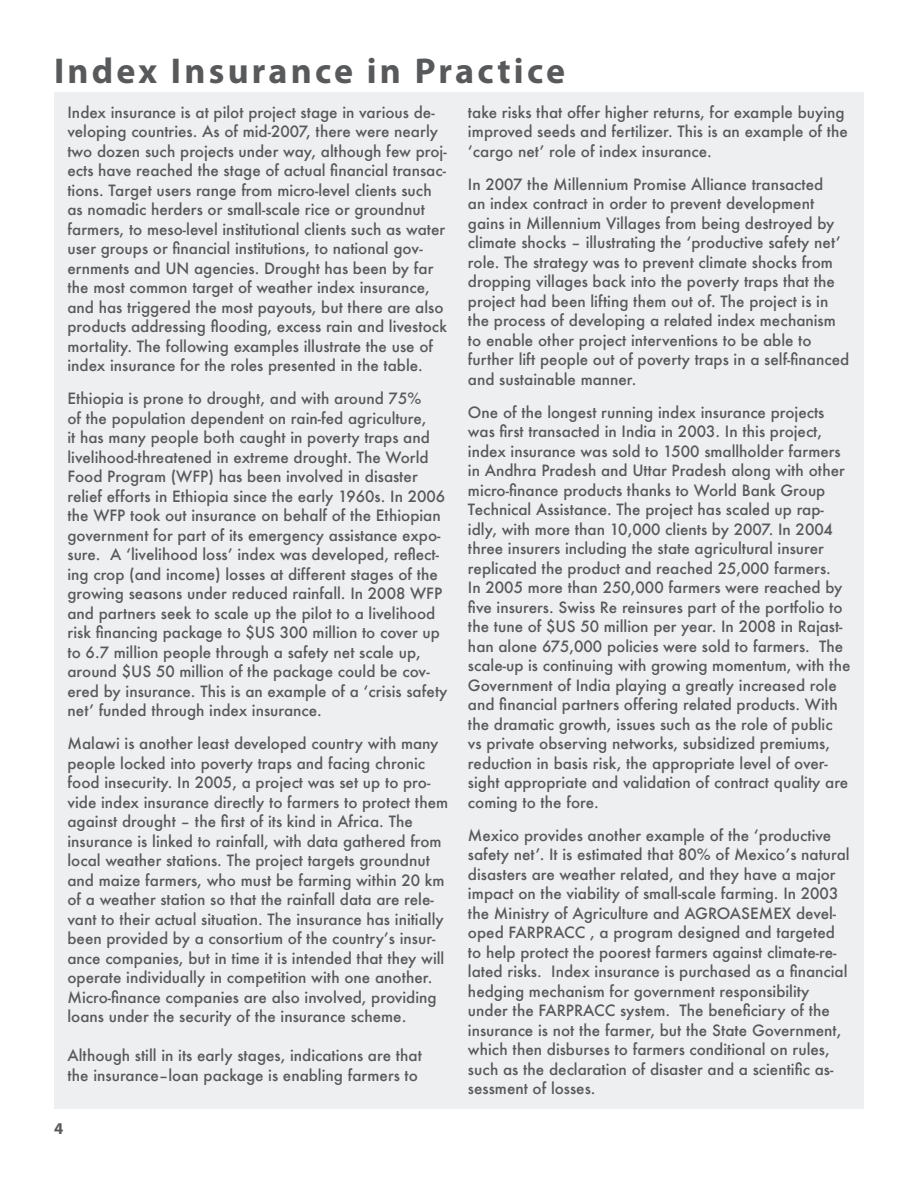
<style>
.page{position:relative;width:918px;height:1188px;background:#fff}
.page>*{position:absolute;margin:0;border:0;box-sizing:border-box;transform-origin:0 0}
.t1{font:700 36px "Myriad Pro";letter-spacing:.09em;color:#58595b}
.t2{font:700 16.5px "Myriad Pro";color:#58595b}
.t3{font:500 15.15px/19.5px "Futura";color:#58595b}
</style>
<div class="page">
<div style="left:54px;top:92px;width:810px;height:1016px;background:#eeeff0"></div>
<h1 class="t1" style="left:54px;top:47px;width:513px">Index Insurance in Practice</h1>
<p class="t3" style="left:68px;top:102px;width:381px">Index insurance is at pilot project stage in various de&shy;veloping countries. As of mid-2007, there were nearly two dozen such projects under way, although few proj&shy;ects have reached the stage of actual financial transac&shy;tions. Target users range from micro-level clients such as nomadic herders or small-scale rice or groundnut farmers, to meso-level institutional clients such as water user groups or financial institutions, to national gov&shy;ernments and UN agencies. Drought has been by far the most common target of weather index insurance, and has triggered the most payouts, but there are also products addressing flooding, excess rain and livestock mortality. The following examples illustrate the use of index insurance for the roles presented in the table.</p>
<p class="t3" style="left:68px;top:389px;width:381px">Ethiopia is prone to drought, and with around 75%<br>of the population dependent on rain-fed agriculture,<br>it has many people both caught in poverty traps and livelihood-threatened in extreme drought. The World Food Program (WFP) has been involved in disaster relief efforts in Ethiopia since the early 1960s. In 2006 the WFP took out insurance on behalf of the Ethiopian government for part of its emergency assistance expo&shy;sure. A ‘livelihood loss’ index was developed, reflect&shy;ing crop (and income) losses at different stages of the growing seasons under reduced rainfall. In 2008 WFP and partners seek to scale up the pilot to a livelihood risk financing package to $US 300 million to cover up to 6.7 million people through a safety net scale up, around $US 50 million of the package could be cov&shy;ered by insurance. This is an example of a ‘crisis safety net’ funded through index insurance.</p>
<p class="t3" style="left:68px;top:734px;width:382px">Malawi is another least developed country with many people locked into poverty traps and facing chronic food insecurity. In 2005, a project was set up to pro&shy;vide index insurance directly to farmers to protect them against drought – the first of its kind in Africa. The insurance is linked to rainfall, with data gathered from local weather stations. The project targets groundnut and maize farmers, who must be farming within 20 km of a weather station so that the rainfall data are rele&shy;vant to their actual situation. The insurance has initially been provided by a consortium of the country’s insur&shy;ance companies, but in time it is intended that they will operate individually in competition with one another.<br>Micro-finance companies are also involved, providing loans under the security of the insurance scheme.</p>
<p class="t3" style="left:68px;top:1046px;width:356px">Although still in its early stages, indications are that the insurance–loan package is enabling farmers to</p>
<p class="t2" style="left:54px;top:1118px;width:11px">4</p>
<p class="t3" style="left:468px;top:102px;width:382px">take risks that offer higher returns, for example buying improved seeds and fertilizer. This is an example of the ‘cargo net’ role of index insurance.</p>
<p class="t3" style="left:468px;top:174px;width:383px">In 2007 the Millennium Promise Alliance transacted<br>an index contract in order to prevent development gains in Millennium Villages from being destroyed by climate shocks – illustrating the ‘productive safety net’ role. The strategy was to prevent climate shocks from dropping villages back into the poverty traps that the project had been lifting them out of. The project is in the process of developing a related index mechanism to enable other project interventions to be able to further lift people out of poverty traps in a self-financed and sustainable manner.</p>
<p class="t3" style="left:468px;top:402px;width:384px">One of the longest running index insurance projects was first transacted in India in 2003. In this project, index insurance was sold to 1500 smallholder farmers in Andhra Pradesh and Uttar Pradesh along with other micro-finance products thanks to World Bank Group Technical Assistance. The project has scaled up rap&shy;idly, with more than 10,000 clients by 2007. In 2004 three insurers including the state agricultural insurer replicated the product and reached 25,000 farmers.<br>In 2005 more than 250,000 farmers were reached by five insurers. Swiss Re reinsures part of the portfolio to the tune of $US 50 million per year. In 2008 in Rajast&shy;han alone 675,000 policies were sold to farmers. The scale-up is continuing with growing momentum, with the Government of India playing a greatly increased role and financial partners offering related products. With the dramatic growth, issues such as the role of public<br>vs private observing networks, subsidized premiums, reduction in basis risk, the appropriate level of over&shy;sight appropriate and validation of contract quality are coming to the fore.</p>
<p class="t3" style="left:468px;top:825px;width:383px">Mexico provides another example of the ‘productive safety net’. It is estimated that 80% of Mexico’s natural disasters are weather related, and they have a major impact on the viability of small-scale farming. In 2003 the Ministry of Agriculture and AGROASEMEX devel&shy;oped FARPRACC , a program designed and targeted to help protect the poorest farmers against climate-re&shy;lated risks. Index insurance is purchased as a financial hedging mechanism for government responsibility under the FARPRACC system. The beneficiary of the insurance is not the farmer, but the State Government, which then disburses to farmers conditional on rules, such as the declaration of disaster and a scientific as&shy;sessment of losses.</p>
</div>
